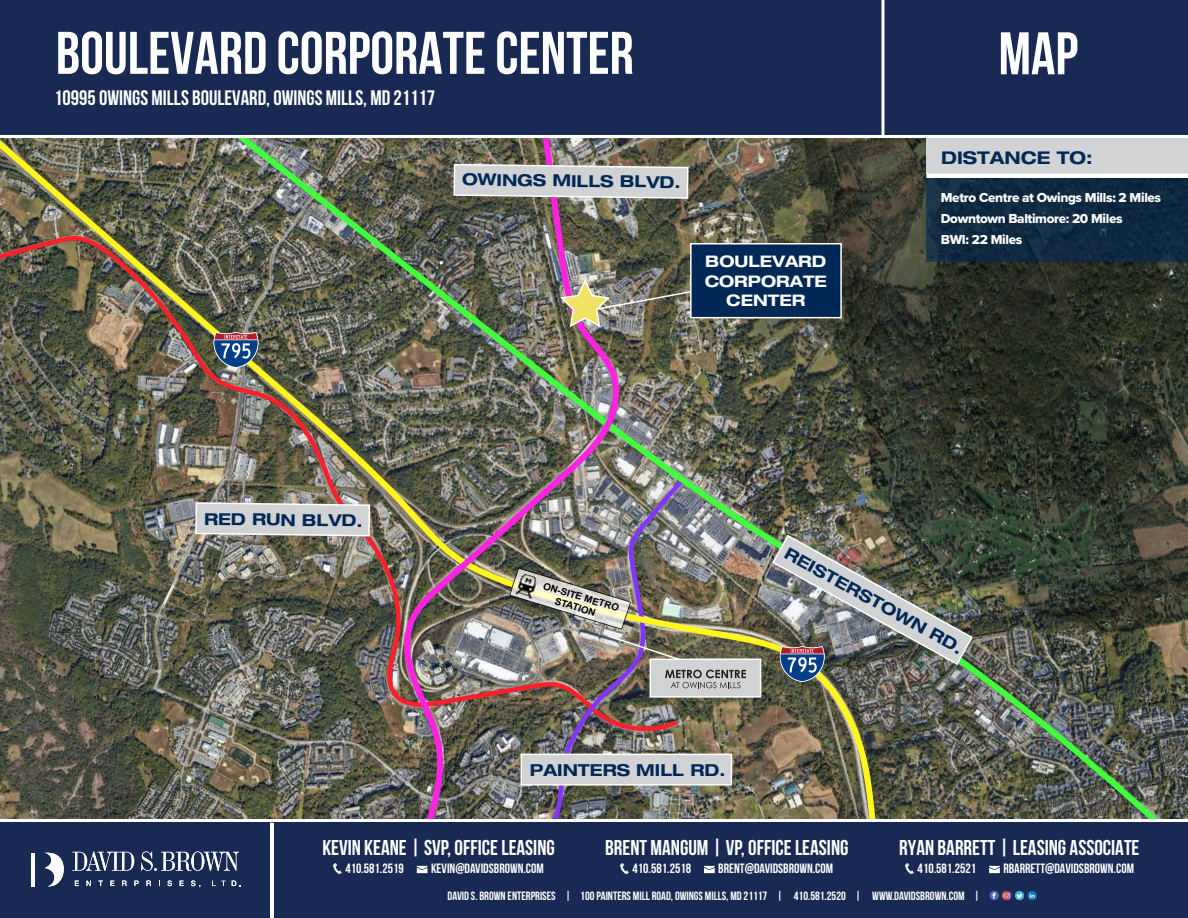
<style>
.page{position:relative;width:1188px;height:918px;background:#fff}
.page>*{position:absolute;margin:0;border:0;box-sizing:border-box;transform-origin:0 0}
.t1{font:60px "Bebas Neue";color:#fff}
.t2{font:21.45px "Bebas Neue";color:#fff}
.t3{font:21px "Bebas Neue";color:#fff}
.t4{font:700 expanded 17.55px "Helvetica Neue LT Std";color:#002856}
.t5{font:700 expanded 16.5px "Helvetica Neue LT Std";color:#002856}
.t6{font:700 expanded 15.9px/19.2px "Helvetica Neue LT Std";color:#fff;text-align:center}
.t7{font:13.5px "Bebas Neue";color:#fff}
.t8{font:13.5px/21px "Proxima Nova Extrabld";letter-spacing:-.025em;color:#fff}
.t9{font:12px "Bebas Neue";color:#fff}
.t10{font:700 9.75px/10.8px "Arial";color:#000;text-align:center}
</style>
<div class="page">
<svg style="left:880px;top:138px;width:293px;height:681px;background:#3f4538"></svg>
<img style="left:0;top:138px;width:880px;height:685px">
<img style="left:395px;top:138px;width:233px;height:681px">
<div style="left:0;top:821px;width:270px;height:97px;background:#182a54"></div>
<div style="left:274px;top:821px;width:914px;height:97px;background:#182a54"></div>
<div style="left:0;top:0;width:1188px;height:135px;background:#182a54"></div>
<hr style="left:0;top:819px;width:1188px;height:3px;background:#fff">
<hr style="left:881px;top:0;width:3px;height:137px;background:#fff">
<div style="left:926px;top:140px;width:262px;height:122px;background:#0f2941"></div>
<div style="left:926px;top:138px;width:262px;height:36px;background:#d1d3d4"></div>
<hr style="left:926px;top:174px;width:262px;height:4px;background:#fff">
<svg style="left:75px;top:881px;width:4px;height:5px"></svg>
<svg style="left:87px;top:881px;width:4px;height:5px"></svg>
<svg style="left:98px;top:881px;width:5px;height:5px"></svg>
<svg style="left:110px;top:881px;width:4px;height:5px"></svg>
<svg style="left:122px;top:881px;width:5px;height:5px"></svg>
<svg style="left:134px;top:881px;width:5px;height:5px"></svg>
<svg style="left:146px;top:881px;width:5px;height:5px"></svg>
<svg style="left:167px;top:880px;width:5px;height:6px"></svg>
<svg style="left:180px;top:881px;width:4px;height:5px"></svg>
<svg style="left:191px;top:880px;width:9px;height:7px"></svg>
<svg style="left:212px;top:881px;width:14px;height:5px"></svg>
<svg style="left:232px;top:881px;width:9px;height:5px"></svg>
<svg style="left:72px;top:852px;width:62px;height:19px"></svg>
<svg style="left:141px;top:852px;width:98px;height:19px"></svg>
<svg style="left:45px;top:853px;width:19px;height:34px"></svg>
<hr style="left:31px;top:853px;width:4px;height:33px;background:#fff">
<div style="left:690px;top:243px;width:152px;height:75px;background:#002856;border:2px solid #fff"></div>
<div style="left:521px;top:754px;width:211px;height:32px;background:#d1d2d4;border:2px solid #fff"></div>
<svg style="left:194px;top:501px;width:177px;height:36px;background:#cccbcb"></svg>
<svg style="left:453px;top:163px;width:236px;height:37px;background:#c7c7c6"></svg>
<img style="left:771px;top:534px;width:203px;height:148px">
<img style="left:559px;top:277px;width:140px;height:52px">
<svg style="left:417px;top:866px;width:11px;height:7px"></svg>
<svg style="left:704px;top:866px;width:11px;height:7px"></svg>
<svg style="left:989px;top:866px;width:11px;height:7px"></svg>
<svg style="left:990px;top:891px;width:47px;height:9px"></svg>
<svg style="left:334px;top:863px;width:7px;height:11px"></svg>
<svg style="left:621px;top:863px;width:8px;height:11px"></svg>
<svg style="left:906px;top:863px;width:8px;height:11px"></svg>
<svg style="left:214px;top:332px;width:44px;height:36px;background:#657089"></svg>
<div style="left:650px;top:659px;width:111px;height:39px;background:#d1d2d4;border:2px solid #fff"></div>
<img style="left:509px;top:568px;width:237px;height:120px">
<h1 class="t1" style="left:56px;top:20px;width:579px">BOULEVARD CORPORATE CENTER</h1>
<h3 class="t3" style="left:54px;top:86px;width:382px">10995 OWINGS MILLS BOULEVARD, OWINGS MILLS, MD 21117</h3>
<p class="t5" style="left:462px;top:168px;width:220px;rotate:1deg">OWINGS MILLS BLVD.</p>
<p class="t6" style="left:705px;top:252px;width:124px">BOULEVARD<br>CORPORATE<br>CENTER</p>
<h1 class="t1" style="left:999px;top:21px;width:81px">MAP</h1>
<p class="t4" style="left:941px;top:147px;width:153px">DISTANCE TO:</p>
<p class="t8" style="left:941px;top:187px;width:222px">Metro Centre at Owings Mills: 2 Miles<br>Downtown Baltimore: 20 Miles<br>BWI: 22 Miles</p>
<p class="t5" style="left:204px;top:508px;width:160px;rotate:1deg">RED RUN BLVD.</p>
<p class="t10" style="left:545px;top:581px;width:80px;rotate:17deg">ON-SITE METRO<br>STATION</p>
<p class="t5" style="left:791px;top:543px;width:202px;rotate:29deg">REISTERSTOWN RD.</p>
<p class="t5" style="left:530px;top:760px;width:197px">PAINTERS MILL RD.</p>
<h2 class="t2" style="left:322px;top:836px;width:234px">KEVIN KEANE | SVP, OFFICE LEASING</h2>
<h2 class="t2" style="left:605px;top:836px;width:245px">BRENT MANGUM | VP, OFFICE LEASING</h2>
<h2 class="t2" style="left:899px;top:836px;width:242px">RYAN BARRETT | LEASING ASSOCIATE</h2>
<p class="t7" style="left:345px;top:861px;width:60px">410.581.2519</p>
<p class="t7" style="left:431px;top:861px;width:114px">KEVIN@DAVIDSBROWN.COM</p>
<p class="t7" style="left:633px;top:861px;width:60px">410.581.2518</p>
<p class="t7" style="left:718px;top:861px;width:116px">BRENT@DAVIDSBROWN.COM</p>
<p class="t9" style="left:448px;top:889px;width:534px">DAVID S. BROWN ENTERPRISES | 100PAINTERS MILL ROAD,OWINGS MILLS, MD 21117 | 410.581.2520 | WWW.DAVIDSBROWN.COM |</p>
<p class="t7" style="left:918px;top:861px;width:60px">410.581.2521</p>
<p class="t7" style="left:1003px;top:861px;width:132px">RBARRETT@DAVIDSBROWN.COM</p>
</div>
